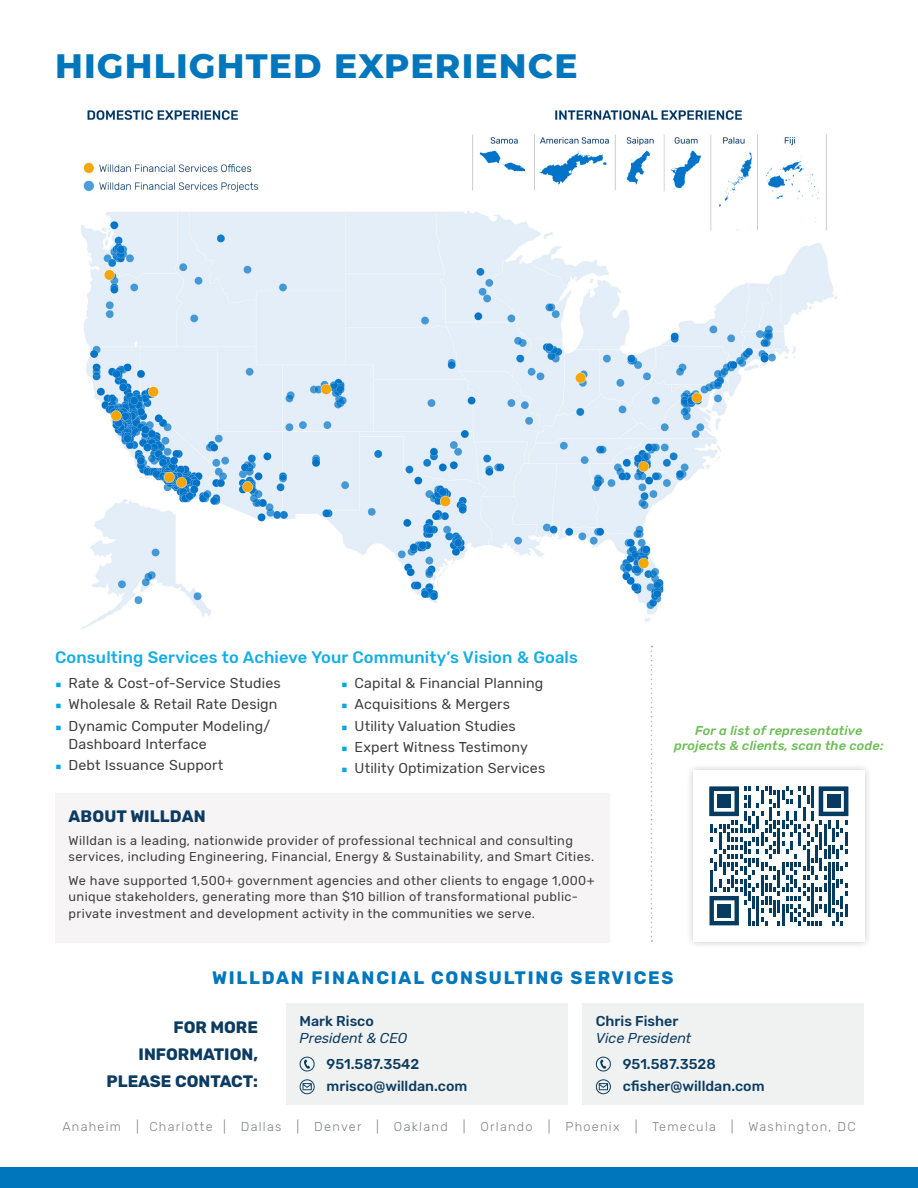
<style>
.page{position:relative;width:918px;height:1188px;background:#fff}
.page>*{position:absolute;margin:0;border:0;box-sizing:border-box;transform-origin:0 0}
.t1{font:800 34.5px "Montserrat";letter-spacing:.035em;color:#0077bd}
.Bullets__Main_Body{font:700 18px "Rubik";letter-spacing:.1em;color:#0077bd}
.Plan_Review_HEADINGS{font:500 16.5px "Rubik";letter-spacing:.01em;color:#13aee4}
.Bullets__Main_Body-2{font:700 16.5px/27px "Rubik";color:#0b3b60;text-align:right}
.Plan_Review_BODY_COP{font:700 16.5px "Rubik";letter-spacing:.01em;color:#0b3b60}
.t2{font:14.25px/18px "Rubik";letter-spacing:.01em;color:#3e3e3f}
.Bullets__Main_Body-3{font:500 14.25px "Rubik";color:#0b3b60}
.Bullets__Main_Body-4{font:italic 14.25px/16.5px "Rubik";color:#0b3b60}
.Plan_Review_BODY_COP-2{font:12.75px/16.5px "Rubik";letter-spacing:.03em;color:#3e3e3f}
.Bullets__Main_Body-5{font:300 12.75px "Rubik";letter-spacing:.1em;color:#808285}
.Bullets_Page_1{font:italic 500 12.75px/15px "Rubik";letter-spacing:.01em;color:#6bbe54;text-align:center}
.s1{font-family:"Montserrat";font-weight:700;font-size:11.25px;color:#00a8e1}
.s2{font-weight:500;font-style:normal}
</style>
<div class="page">
<div style="left:686px;top:763px;width:187px;height:186px;background:#231f20;opacity:.25"></div>
<div style="left:694px;top:770px;width:171px;height:172px;background:#fff"></div>
<div style="left:0;top:1167px;width:918px;height:21px;background:#0077bd"></div>
<div style="left:55px;top:793px;width:554px;height:149px;background:#f7f4f5"></div>
<img style="left:81px;top:110px;width:757px;height:519px">
<div style="left:286px;top:1003px;width:282px;height:102px;background:#f0f2f2"></div>
<svg style="left:300px;top:1057px;width:15px;height:15px"></svg>
<svg style="left:299px;top:1079px;width:16px;height:16px"></svg>
<div style="left:582px;top:1003px;width:282px;height:102px;background:#f0f2f2"></div>
<svg style="left:596px;top:1057px;width:15px;height:15px"></svg>
<svg style="left:596px;top:1079px;width:15px;height:16px"></svg>
<svg style="left:651px;top:646px;width:1px;height:296px"></svg>
<svg style="left:709px;top:787px;width:139px;height:138px"></svg>
<p class="t1" style="left:55px;top:41px;width:524px">HIGHLIGHTED EXPERIENCE</p>
<p class="Plan_Review_HEADINGS" style="left:55px;top:648px;width:524px">Consulting Services to Achieve Your Community’s Vision &amp; Goals</p>
<p class="t2" style="left:55px;top:675px;width:227px"><span class="s1">■</span> Rate &amp; Cost-of-Service Studies</p>
<p class="t2" style="left:55px;top:696px;width:224px"><span class="s1">■</span> Wholesale &amp; Retail Rate Design</p>
<p class="t2" style="left:69px;top:717px;width:203px;text-indent:-14px"><span class="s1">■</span> Dynamic Computer Modeling/<br>Dashboard Interface</p>
<p class="t2" style="left:55px;top:756px;width:170px"><span class="s1">■</span> Debt Issuance Support</p>
<p class="t2" style="left:341px;top:675px;width:204px"><span class="s1">■</span> Capital &amp; Financial Planning</p>
<p class="t2" style="left:341px;top:696px;width:170px"><span class="s1">■</span> Acquisitions &amp; Mergers</p>
<p class="t2" style="left:341px;top:717px;width:176px"><span class="s1">■</span> Utility Valuation Studies</p>
<p class="t2" style="left:341px;top:738px;width:188px"><span class="s1">■</span> Expert Witness Testimony</p>
<p class="t2" style="left:341px;top:760px;width:206px"><span class="s1">■</span> Utility Optimization Services</p>
<p class="Plan_Review_BODY_COP" style="left:69px;top:806px;width:139px">ABOUT WILLDAN</p>
<p class="Plan_Review_BODY_COP-2" style="left:69px;top:833px;width:527px">Willdan is a leading, nationwide provider of professional technical and consulting services, including Engineering, Financial, Energy &amp; Sustainability, and Smart Cities.</p>
<p class="Plan_Review_BODY_COP-2" style="left:69px;top:872px;width:528px">We have supported 1,500+ government agencies and other clients to engage 1,000+ unique stakeholders, generating more than $10 billion of transformational public&shy;private investment and development activity in the communities we serve.</p>
<p class="Bullets_Page_1" style="left:674px;top:723px;width:211px">For a list of representative projects &amp; clients, scan the code:</p>
<p class="Bullets__Main_Body" style="left:212px;top:967px;width:463px">WILLDAN FINANCIAL CONSULTING SERVICES</p>
<p class="Bullets__Main_Body-2" style="left:139px;top:1014px;width:121px">FOR MORE<br>INFORMATION,</p>
<p class="Bullets__Main_Body-2" style="left:107px;top:1068px;width:153px">PLEASE CONTACT:</p>
<p class="Bullets__Main_Body-4" style="left:300px;top:1014px;width:109px"><span class="s2">Mark Risco<br></span>President &amp; CEO</p>
<p class="Bullets__Main_Body-3" style="left:327px;top:1055px;width:94px">951.587.3542</p>
<p class="Bullets__Main_Body-3" style="left:327px;top:1078px;width:142px">mrisco@willdan.com</p>
<p class="Bullets__Main_Body-4" style="left:596px;top:1014px;width:97px"><span class="s2">Chris Fisher<br></span>Vice President</p>
<p class="Bullets__Main_Body-3" style="left:623px;top:1055px;width:94px">951.587.3528</p>
<p class="Bullets__Main_Body-3" style="left:623px;top:1078px;width:143px">cfisher@willdan.com</p>
<p class="Bullets__Main_Body-5" style="left:62px;top:1120px;width:795px">Anaheim | Charlotte | Dallas | Denver | Oakland | Orlando | Phoenix | Temecula | Washington, DC</p>
</div>
